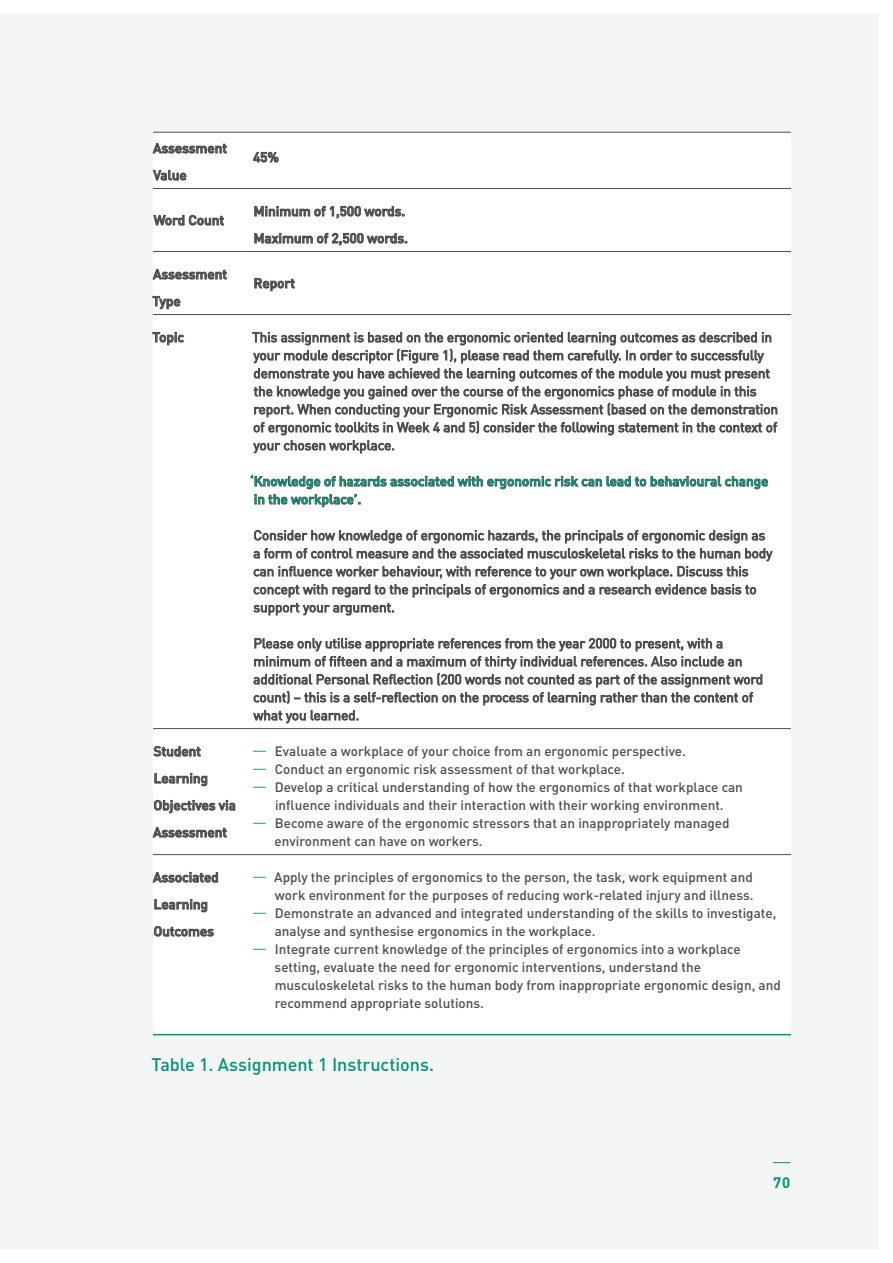
<style>
.page{position:relative;width:893px;height:1263px;background:#fff}
.page>*{position:absolute;margin:0;border:0;box-sizing:border-box;transform-origin:0 0}
.t1{font:500 18px "DIN Pro";color:#009476}
.t2{font:700 15px "DIN Pro";color:#009476}
.t3{font:500 13.5px/27px "DIN Pro";color:#4e4c4d}
.t4{font:500 13.5px/18px "DIN Pro";color:#009476}
.s1{font-weight:300;font-size:18px;color:#009476}
</style>
<div class="page">
<div style="left:0;top:14px;width:879px;height:1235px;background:#f4f6f5"></div>
<svg style="left:773px;top:1162px;width:17px;height:1px"></svg>
<div style="left:153px;top:133px;width:638px;height:901px;background:#fff"></div>
<hr style="left:153px;top:132px;width:92px;height:1px;background:#4e4c4d">
<hr style="left:245px;top:132px;width:546px;height:1px;background:#4e4c4d">
<hr style="left:153px;top:188px;width:92px;height:1px;background:#4e4c4d">
<hr style="left:245px;top:188px;width:546px;height:1px;background:#4e4c4d">
<hr style="left:153px;top:251px;width:92px;height:1px;background:#4e4c4d">
<hr style="left:245px;top:251px;width:546px;height:1px;background:#4e4c4d">
<hr style="left:153px;top:314px;width:92px;height:1px;background:#4e4c4d">
<hr style="left:245px;top:314px;width:546px;height:1px;background:#4e4c4d">
<hr style="left:153px;top:728px;width:92px;height:1px;background:#4e4c4d">
<hr style="left:245px;top:728px;width:546px;height:1px;background:#4e4c4d">
<hr style="left:153px;top:854px;width:92px;height:1px;background:#4e4c4d">
<hr style="left:245px;top:854px;width:546px;height:1px;background:#4e4c4d">
<hr style="left:153px;top:1034px;width:92px;height:1px;background:#009476">
<hr style="left:245px;top:1034px;width:546px;height:1px;background:#009476">
<svg style="left:152px;top:143px;width:75px;height:11px"></svg>
<svg style="left:153px;top:170px;width:34px;height:11px"></svg>
<svg style="left:253px;top:152px;width:26px;height:11px"></svg>
<svg style="left:153px;top:215px;width:71px;height:11px"></svg>
<svg style="left:254px;top:206px;width:150px;height:13px"></svg>
<svg style="left:254px;top:233px;width:153px;height:13px"></svg>
<svg style="left:152px;top:269px;width:75px;height:11px"></svg>
<svg style="left:152px;top:296px;width:29px;height:14px"></svg>
<svg style="left:254px;top:278px;width:41px;height:14px"></svg>
<svg style="left:152px;top:332px;width:32px;height:14px"></svg>
<svg style="left:252px;top:332px;width:526px;height:122px"></svg>
<svg style="left:250px;top:474px;width:518px;height:34px"></svg>
<svg style="left:253px;top:530px;width:520px;height:86px"></svg>
<svg style="left:253px;top:638px;width:510px;height:86px"></svg>
<svg style="left:153px;top:746px;width:48px;height:11px"></svg>
<svg style="left:154px;top:773px;width:54px;height:14px"></svg>
<svg style="left:154px;top:800px;width:82px;height:14px"></svg>
<svg style="left:152px;top:827px;width:75px;height:11px"></svg>
<svg style="left:152px;top:872px;width:66px;height:11px"></svg>
<svg style="left:154px;top:899px;width:54px;height:14px"></svg>
<svg style="left:154px;top:926px;width:60px;height:11px"></svg>
<p class="t3" style="left:153px;top:134px;width:75px">Assessment<br>Value</p>
<p class="t3" style="left:253px;top:143px;width:27px">45%</p>
<p class="t3" style="left:154px;top:206px;width:72px">Word Count</p>
<p class="t3" style="left:254px;top:197px;width:156px">Minimum of 1,500 words.<br>Maximum of 2,500 words.</p>
<p class="t3" style="left:153px;top:260px;width:76px">Assessment<br>Type</p>
<p class="t3" style="left:254px;top:269px;width:43px">Report</p>
<p class="t3" style="left:153px;top:323px;width:33px">Topic</p>
<p class="t4" style="left:250px;top:472px;width:520px">‘Knowledge of hazards associated with ergonomic risk can lead to behavioural change in the workplace’.</p>
<p class="t3" style="left:153px;top:737px;width:84px">Student<br>Learning<br>Objectives via<br>Assessment</p>
<p class="t3" style="left:252px;top:737px;width:435px"><span class="s1">—</span> Evaluate a workplace of your choice from an ergonomic perspective.</p>
<p class="t3" style="left:252px;top:755px;width:375px"><span class="s1">—</span> Conduct an ergonomic risk assessment of that workplace.</p>
<p class="t3" style="left:252px;top:778px;width:493px;line-height:18px;text-align:center"><span class="s1">—</span> Develop a critical understanding of how the ergonomics of that workplace can influence individuals and their interaction with their working environment.</p>
<p class="t3" style="left:275px;top:814px;width:457px;line-height:18px;text-indent:-23px"><span class="s1">—</span> Become aware of the ergonomic stressors that an inappropriately managed environment can have on workers.</p>
<p class="t3" style="left:153px;top:863px;width:67px">Associated<br>Learning<br>Outcomes</p>
<p class="t3" style="left:252px;top:868px;width:503px;line-height:18px;text-align:right"><span class="s1">—</span> Apply the principles of ergonomics to the person, the task, work equipment and work environment for the purposes of reducing work-related injury and illness.</p>
<p class="t3" style="left:275px;top:904px;width:503px;line-height:18px;text-indent:-23px"><span class="s1">—</span> Demonstrate an advanced and integrated understanding of the skills to investigate, analyse and synthesise ergonomics in the workplace.</p>
<p class="t3" style="left:275px;top:940px;width:508px;line-height:18px;text-indent:-23px"><span class="s1">—</span> Integrate current knowledge of the principles of ergonomics into a workplace setting, evaluate the need for ergonomic interventions, understand the musculoskeletal risks to the human body from inappropriate ergonomic design, and recommend appropriate solutions.</p>
<h1 class="t1" style="left:151px;top:1052px;width:284px">Table 1. Assignment 1 Instructions.</h1>
<p class="t2" style="left:773px;top:1172px;width:19px">70</p>
</div>
